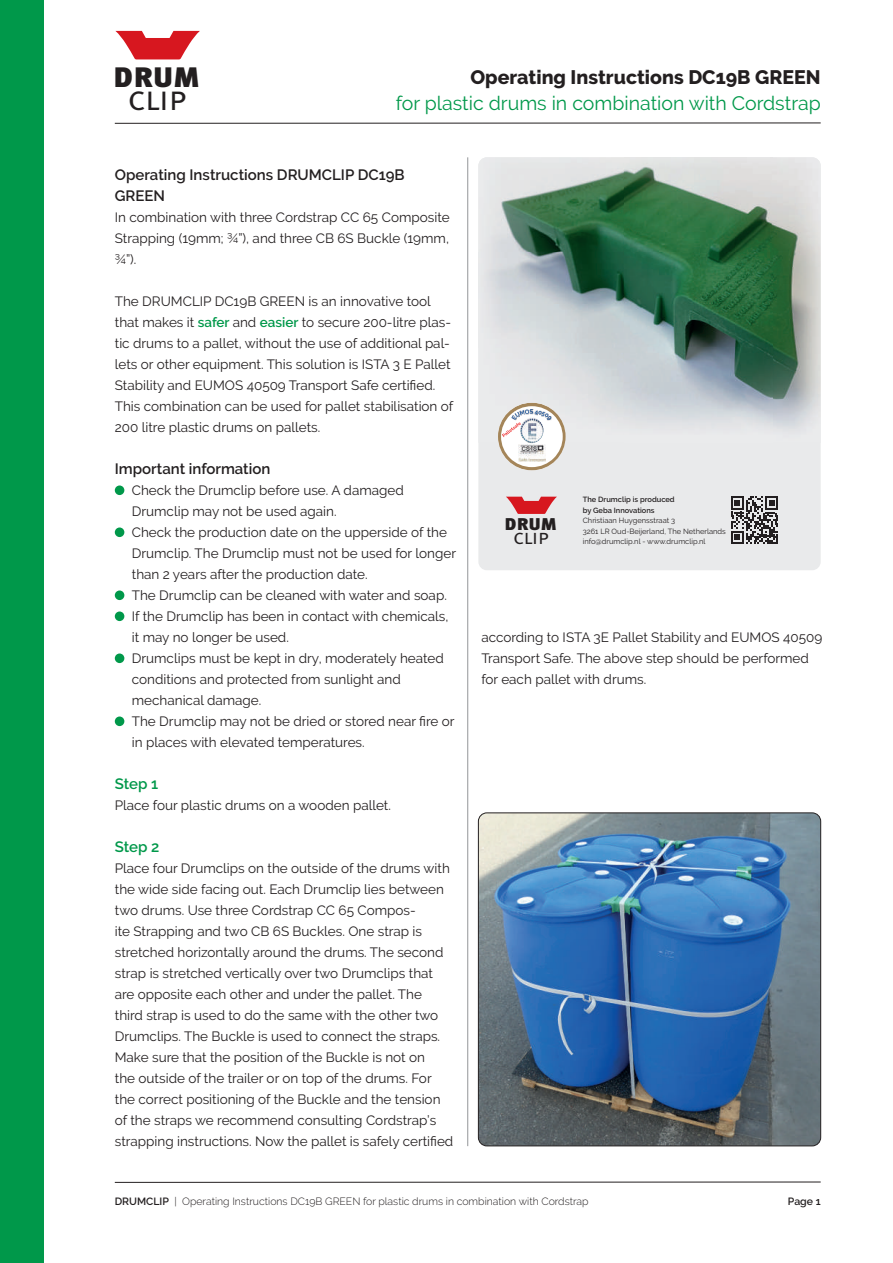
<style>
.page{position:relative;width:893px;height:1263px;background:#fff}
.page>*{position:absolute;margin:0;border:0;box-sizing:border-box;transform-origin:0 0}
.t1{font:34.5px "Meta Black Caps";color:#231f20}
.t2{font:34.5px "Meta Normal Caps";color:#231f20}
.t3{font:20.85px "Meta Black Caps";color:#231f20}
.t4{font:20.85px "Meta Normal Caps";color:#231f20}
.t5{font:19.5px "Raleway";color:#00984a}
.t6{font:800 19.5px "Raleway";color:#231f20}
.t7{font:600 15px/21px "Raleway";color:#231f20}
.t8{font:600 15px "Raleway";letter-spacing:-.005em;color:#00984a}
.t9{font:13.5px/21px "Raleway";color:#231f20}
.t10{font:300 10.5px "Raleway";color:#231f20}
.t11{font:600 10.5px "Raleway";color:#231f20}
.t12{font:7.5px/10.5px "Raleway";color:#231f20}
.t13{font:600 7.5px/10.5px "Raleway";color:#231f20}
.s1{font-weight:600;color:#00984a}
.s2{font-weight:600}
</style>
<div class="page">
<hr style="left:115px;top:1182px;width:706px;height:1px;background:#231f20">
<hr style="left:115px;top:123px;width:706px;height:1px;background:#231f20">
<div style="left:0;top:0;width:44px;height:1263px;background:#00984a"></div>
<svg style="left:115px;top:31px;width:85px;height:28px"></svg>
<hr style="left:467px;top:157px;width:1px;height:989px;background:#939598">
<div style="left:115px;top:485px;width:9px;height:10px;background:#00984a;border-radius:50%"></div>
<div style="left:115px;top:527px;width:9px;height:10px;background:#00984a;border-radius:50%"></div>
<div style="left:115px;top:590px;width:9px;height:10px;background:#00984a;border-radius:50%"></div>
<div style="left:115px;top:611px;width:9px;height:10px;background:#00984a;border-radius:50%"></div>
<div style="left:115px;top:653px;width:9px;height:10px;background:#00984a;border-radius:50%"></div>
<div style="left:115px;top:716px;width:9px;height:10px;background:#00984a;border-radius:50%"></div>
<img style="left:478px;top:813px;width:343px;height:333px">
<div style="left:478px;top:813px;width:343px;height:333px;border:1px solid #231f20;border-radius:9px"></div>
<div style="left:478px;top:157px;width:343px;height:413px;background:#e9eaeb;border-radius:9px"></div>
<img style="left:478px;top:157px;width:343px;height:272px">
<svg style="left:506px;top:497px;width:51px;height:17px"></svg>
<svg style="left:731px;top:496px;width:47px;height:48px"></svg>
<svg style="left:498px;top:403px;width:68px;height:67px"></svg>
<h1 class="t1" style="left:113px;top:54px;width:89px">drum</h1>
<h1 class="t2" style="left:128px;top:78px;width:60px">clip</h1>
<h3 class="t6" style="left:470px;top:66px;width:352px">Operating Instructions DC19B GREEN</h3>
<h3 class="t5" style="left:396px;top:92px;width:426px">for plastic drums in combination with Cordstrap</h3>
<p class="t7" style="left:115px;top:164px;width:291px">Operating Instructions DRUMCLIP DC19B<br>GREEN</p>
<p class="t9" style="left:115px;top:207px;width:336px;text-align:justify">In combination with three Cordstrap CC 65 Composite Strapping (19mm; ¾”), and three CB 6S Buckle (19mm, ¾”).</p>
<p class="t9" style="left:115px;top:291px;width:340px">The DRUMCLIP DC19B GREEN is an innovative tool that makes it <span class="s1">safer</span> and <span class="s1">easier</span> to secure 200-litre plas&shy;tic drums to a pallet, without the use of additional pal&shy;lets or other equipment. This solution is ISTA 3 E Pallet Stability and EUMOS 40509 Transport Safe certified.<br>This combination can be used for pallet stabilisation of 200 litre plastic drums on pallets.</p>
<p class="t7" style="left:115px;top:458px;width:157px">Important information</p>
<p class="t9" style="left:132px;top:480px;width:326px">Check the Drumclip before use. A damaged Drumclip may not be used again.<br>Check the production date on the upperside of the Drumclip. The Drumclip must not be used for longer than 2 years after the production date.<br>The Drumclip can be cleaned with water and soap.<br>If the Drumclip has been in contact with chemicals, it may no longer be used.<br>Drumclips must be kept in dry, moderately heated conditions and protected from sunlight and mechanical damage.<br>The Drumclip may not be dried or stored near fire or in places with elevated temperatures.</p>
<p class="t8" style="left:115px;top:775px;width:45px">Step 1</p>
<p class="t9" style="left:115px;top:795px;width:278px">Place four plastic drums on a wooden pallet.</p>
<p class="t8" style="left:115px;top:838px;width:46px">Step 2</p>
<p class="t9" style="left:115px;top:858px;width:340px">Place four Drumclips on the outside of the drums with the wide side facing out. Each Drumclip lies between two drums. Use three Cordstrap CC 65 Compos-<br>ite Strapping and two CB 6S Buckles. One strap is stretched horizontally around the drums. The second strap is stretched vertically over two Drumclips that are opposite each other and under the pallet. The third strap is used to do the same with the other two Drumclips. The Buckle is used to connect the straps.<br>Make sure that the position of the Buckle is not on<br>the outside of the trailer or on top of the drums. For the correct positioning of the Buckle and the tension of the straps we recommend consulting Cordstrap’s strapping instructions. Now the pallet is safely certified</p>
<h2 class="t3" style="left:505px;top:511px;width:54px">drum</h2>
<h2 class="t4" style="left:513px;top:525px;width:37px">clip</h2>
<p class="t13" style="left:583px;top:494px;width:93px">The Drumclip is produced by Geba Innovations</p>
<p class="t12" style="left:583px;top:515px;width:145px">Christiaan Huygensstraat 3<br>3261 LR Oud-Beijerland, The Netherlands info@drumclip.nl - www.drumclip.nl</p>
<p class="t9" style="left:481px;top:627px;width:342px">according to ISTA 3E Pallet Stability and EUMOS 40509<br>Transport Safe. The above step should be performed for each pallet with drums.</p>
<p class="t10" style="left:115px;top:1195px;width:475px"><span class="s2">DRUMCLIP</span> | Operating Instructions DC19B GREEN for plastic drums in combination with Cordstrap</p>
<p class="t11" style="left:788px;top:1195px;width:34px">Page 1</p>
</div>
